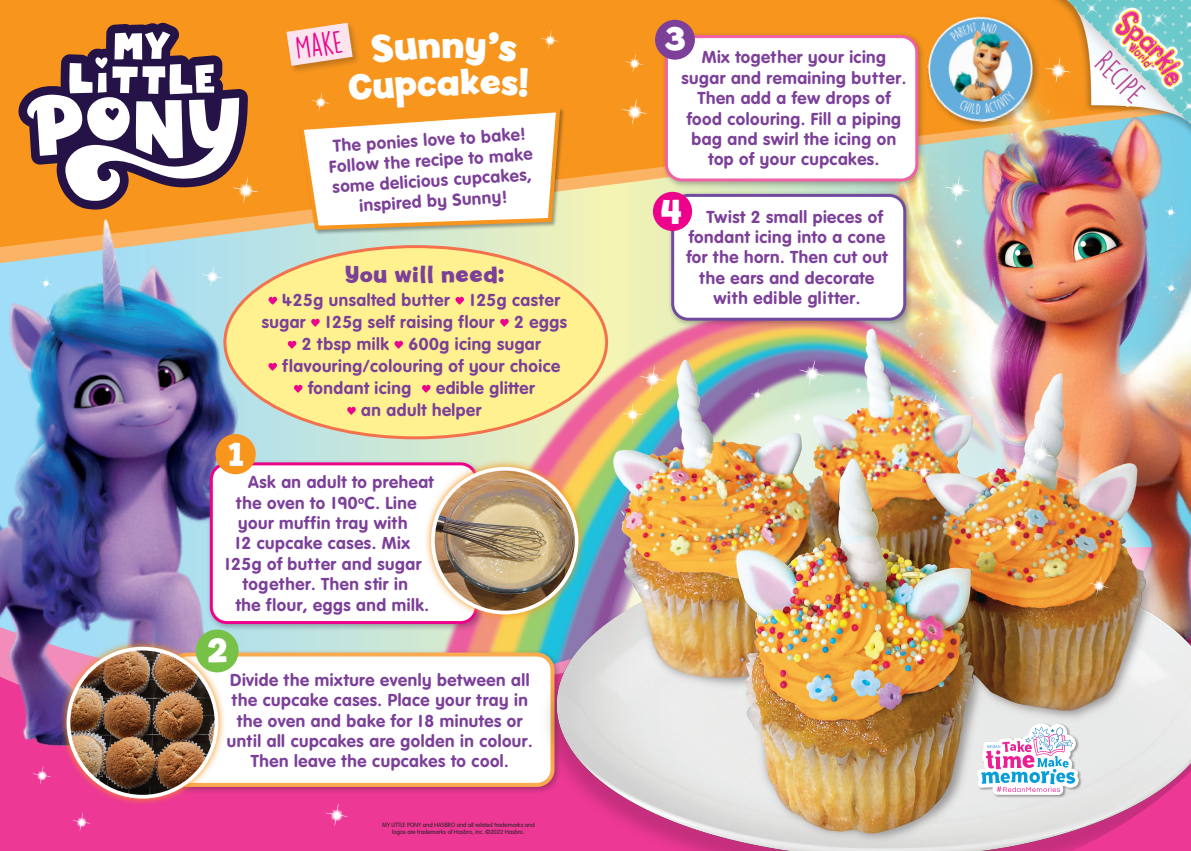
<style>
.page{position:relative;width:1191px;height:851px;background:#fff}
.page>*{position:absolute;margin:0;border:0;box-sizing:border-box;transform-origin:0 0}
.t1{font:700 38.1px "Billy";color:#fff}
.t2{font:700 35px "Billy";color:#fff}
.t3{font:29.1px "DK Lemon Yellow Sun";color:#ed028c}
.t4{font:700 24px "Billy";letter-spacing:.03em;color:#7c4099}
.t5{font:700 17px/20.4px "Infant Redan VAG Round";letter-spacing:.03em;color:#7c4099;text-align:center}
.t6{font:300 6px/7px "Infant Redan VAG Round";color:#231f20;text-align:center}
</style>
<div class="page">
<svg style="left:0;top:0;width:1035px;height:257px;background:#f3a73f"></svg>
<svg style="left:0;top:631px;width:446px;height:219px;background:#e84f9e"></svg>
<img style="left:841px;top:130px;width:350px;height:126px">
<div style="left:667px;top:190px;width:246px;height:138px;background:#231f20;opacity:.32"></div>
<div style="left:672px;top:195px;width:232px;height:124px;background:#fff;border-radius:16px"></div>
<div style="left:671px;top:194px;width:235px;height:126px;border:3px solid #704b9e;border-radius:16px"></div>
<img style="left:0;top:191px;width:303px;height:627px">
<div style="left:661px;top:32px;width:264px;height:157px;background:#231f20;opacity:.32"></div>
<div style="left:666px;top:37px;width:250px;height:143px;background:#fff;border-radius:16px"></div>
<div style="left:665px;top:35px;width:253px;height:146px;border:3px solid #f061a5;border-radius:16px"></div>
<div style="left:166px;top:649px;width:396px;height:145px;background:#231f20;opacity:.32"></div>
<div style="left:172px;top:654px;width:380px;height:130px;background:#fff;border-radius:16px"></div>
<div style="left:170px;top:652px;width:384px;height:134px;border:4px solid #faab51;border-radius:16px"></div>
<svg style="left:18px;top:22px;width:230px;height:187px;background:#d47f23"></svg>
<div style="left:206px;top:459px;width:279px;height:172px;background:#231f20;opacity:.32"></div>
<div style="left:211px;top:464px;width:265px;height:158px;background:#fff;border-radius:16px"></div>
<div style="left:210px;top:462px;width:268px;height:162px;border:3px solid #ed028c;border-radius:16px"></div>
<img style="left:446px;top:256px;width:745px;height:594px">
<svg style="left:688px;top:438px;width:26px;height:27px"></svg>
<svg style="left:748px;top:487px;width:17px;height:17px"></svg>
<svg style="left:920px;top:393px;width:26px;height:27px"></svg>
<svg style="left:909px;top:648px;width:17px;height:17px"></svg>
<svg style="left:810px;top:618px;width:17px;height:17px"></svg>
<svg style="left:1000px;top:517px;width:24px;height:24px"></svg>
<svg style="left:1088px;top:575px;width:21px;height:20px"></svg>
<svg style="left:1025px;top:439px;width:29px;height:28px"></svg>
<svg style="left:913px;top:461px;width:20px;height:20px"></svg>
<svg style="left:798px;top:359px;width:27px;height:27px"></svg>
<svg style="left:789px;top:408px;width:16px;height:17px"></svg>
<svg style="left:750px;top:388px;width:13px;height:13px"></svg>
<svg style="left:639px;top:580px;width:13px;height:13px"></svg>
<svg style="left:943px;top:175px;width:27px;height:28px"></svg>
<svg style="left:952px;top:235px;width:13px;height:14px"></svg>
<svg style="left:1164px;top:281px;width:13px;height:13px"></svg>
<svg style="left:852px;top:384px;width:12px;height:12px"></svg>
<svg style="left:59px;top:639px;width:167px;height:167px"></svg>
<img style="left:68px;top:648px;width:148px;height:148px;border-radius:74px">
<div style="left:67px;top:646px;width:151px;height:152px;border:4px solid #fff;border-radius:50%"></div>
<div style="left:225px;top:246px;width:381px;height:192px;background:#fff18f;border-radius:50%"></div>
<img style="left:423px;top:459px;width:163px;height:163px">
<img style="left:433px;top:468px;width:143px;height:144px;border-radius:72px">
<div style="left:431px;top:467px;width:147px;height:147px;border:4px solid #fff;border-radius:50%"></div>
<svg style="left:639px;top:365px;width:27px;height:27px"></svg>
<svg style="left:201px;top:265px;width:22px;height:22px"></svg>
<svg style="left:621px;top:403px;width:22px;height:22px"></svg>
<svg style="left:1163px;top:205px;width:14px;height:13px"></svg>
<svg style="left:39px;top:276px;width:13px;height:14px"></svg>
<svg style="left:621px;top:98px;width:27px;height:27px"></svg>
<svg style="left:22px;top:31px;width:237px;height:172px"></svg>
<svg style="left:624px;top:53px;width:20px;height:20px"></svg>
<svg style="left:325px;top:802px;width:23px;height:24px"></svg>
<svg style="left:32px;top:765px;width:19px;height:19px"></svg>
<svg style="left:72px;top:812px;width:19px;height:19px"></svg>
<div style="left:298px;top:107px;width:267px;height:128px;background:#231f20;opacity:.4"></div>
<div style="left:977px;top:722px;width:105px;height:76px;background:#231f20;opacity:.4"></div>
<svg style="left:977px;top:723px;width:101px;height:71px"></svg>
<img style="left:1037px;top:0;width:154px;height:157px">
<div style="left:215px;top:434px;width:41px;height:40px;background:#f7951d;border-radius:50%"></div>
<div style="left:285px;top:22px;width:76px;height:52px;background:#f7951d"></div>
<div style="left:196px;top:629px;width:43px;height:43px;background:#78c148;border-radius:50%"></div>
<img style="left:920px;top:1px;width:123px;height:128px">
<div style="left:653px;top:192px;width:39px;height:39px;background:#ed028c;border-radius:50%"></div>
<svg style="left:268px;top:297px;width:9px;height:7px"></svg>
<svg style="left:455px;top:297px;width:9px;height:7px"></svg>
<svg style="left:311px;top:319px;width:9px;height:7px"></svg>
<svg style="left:500px;top:319px;width:9px;height:7px"></svg>
<svg style="left:287px;top:341px;width:9px;height:7px"></svg>
<svg style="left:394px;top:341px;width:9px;height:7px"></svg>
<svg style="left:268px;top:363px;width:9px;height:7px"></svg>
<svg style="left:294px;top:385px;width:8px;height:7px"></svg>
<svg style="left:422px;top:385px;width:8px;height:7px"></svg>
<svg style="left:347px;top:407px;width:9px;height:7px"></svg>
<div style="left:655px;top:20px;width:40px;height:40px;background:#7c4099;border-radius:50%"></div>
<svg style="left:286px;top:23px;width:276px;height:209px"></svg>
<p class="t3" style="left:293px;top:30px;width:49px;rotate:-8deg">Make</p>
<p class="t1" style="left:460px;top:60px;width:21px">k</p>
<p class="t5" style="left:327px;top:137px;width:205px;rotate:-4deg">The ponies love to bake!<br>Follow the recipe to make some delicious cupcakes, inspired by Sunny!</p>
<p class="t4" style="left:345px;top:260px;width:161px">You will need:</p>
<p class="t2" style="left:228px;top:434px;width:17px">1</p>
<p class="t5" style="left:283px;top:290px;width:279px">425g unsalted butter 125g caster</p>
<p class="t5" style="left:262px;top:312px;width:307px">sugar 125g self raising flour 2 eggs</p>
<p class="t5" style="left:302px;top:334px;width:240px">2 tbsp milk 600g icing sugar</p>
<p class="t5" style="left:282px;top:356px;width:279px">flavouring/colouring of your choice</p>
<p class="t5" style="left:308px;top:378px;width:105px">fondant icing</p>
<p class="t5" style="left:436px;top:378px;width:100px">edible glitter</p>
<p class="t5" style="left:361px;top:400px;width:122px">an adult helper</p>
<p class="t5" style="left:248px;top:472px;width:187px">Ask an adult to preheat</p>
<p class="t5" style="left:236px;top:492px;width:182px">the oven to 190<sup>o</sup>C. Line</p>
<p class="t5" style="left:238px;top:512px;width:171px">your muffin tray with</p>
<p class="t5" style="left:235px;top:533px;width:177px">12 cupcake cases. Mix</p>
<p class="t5" style="left:224px;top:553px;width:198px">125g of butter and sugar</p>
<p class="t5" style="left:243px;top:574px;width:166px">together. Then stir in</p>
<p class="t5" style="left:236px;top:594px;width:194px">the flour, eggs and milk.</p>
<p class="t2" style="left:208px;top:630px;width:21px">2</p>
<p class="t5" style="left:227px;top:669px;width:307px">Divide the mixture evenly between all the cupcake cases. Place your tray in the oven and bake for 18 minutes or until all cupcakes are golden in colour.<br>Then leave the cupcakes to cool.</p>
<p class="t6" style="left:382px;top:821px;width:154px">MY LITTLE PONY and HASBRO and all related trademarks and logos are trademarks of Hasbro, Inc. ©2022 Hasbro.</p>
<p class="t2" style="left:664px;top:19px;width:23px">3</p>
<p class="t5" style="left:681px;top:47px;width:226px">Mix together your icing sugar and remaining butter.<br>Then add a few drops of food colouring. Fill a piping bag and swirl the icing on top of your cupcakes.</p>
<p class="t2" style="left:660px;top:192px;width:23px">4</p>
<p class="t5" style="left:706px;top:206px;width:178px">Twist 2 small pieces of</p>
<p class="t5" style="left:688px;top:227px;width:198px">fondant icing into a cone</p>
<p class="t5" style="left:686px;top:247px;width:203px">for the horn. Then cut out</p>
<p class="t5" style="left:699px;top:267px;width:176px">the ears and decorate</p>
<p class="t5" style="left:713px;top:288px;width:148px">with edible glitter.</p>
</div>
